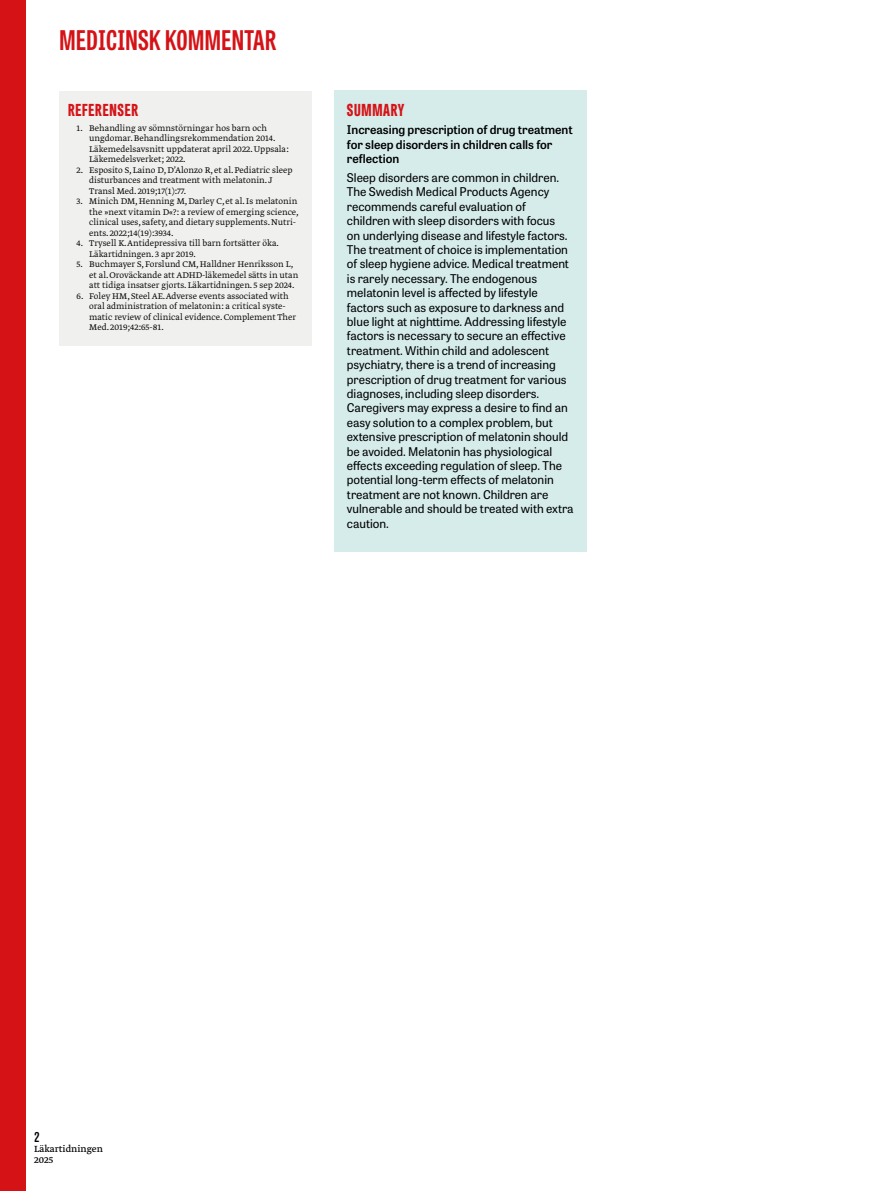
<style>
.page{position:relative;width:893px;height:1191px;background:#fff}
.page>*{position:absolute;margin:0;border:0;box-sizing:border-box;transform-origin:0 0}
.t1{font:700 27px "Tablet Gothic Compressed";letter-spacing:.02em;color:#d51317}
.t2{font:800 16.5px "Tablet Gothic Compressed";letter-spacing:.045em;color:#d51317}
.t3{font:600 13.5px "Tablet Gothic Condensed";color:#000}
.t4{font:12px/14.4px "Tablet Gothic";color:#000}
.t5{font:600 12px/14.4px "Tablet Gothic";color:#000}
.t6{font:10.5px/10.5px "Greta Text Pro";color:#000}
.t7{font:9.75px/10.5px "Greta Text Pro Light Min";color:#000}
</style>
<div class="page">
<div style="left:0;top:0;width:26px;height:1191px;background:#d51317"></div>
<div style="left:60px;top:91px;width:252px;height:254px;background:#f0f0ef"></div>
<div style="left:334px;top:91px;width:252px;height:461px;background:#d5eceb"></div>
<h1 class="t1" style="left:60px;top:22px;width:218px">MEDICINSK KOMMENTAR</h1>
<h2 class="t2" style="left:68px;top:98px;width:72px">REFERENSER</h2>
<p class="t7" style="left:89px;top:123px;width:201px;text-indent:-13px">1. Behandling av sömnstörningar hos barn och ungdomar. Behandlingsrekommendation 2014.<br>Läkemedelsavsnitt uppdaterat april 2022. Uppsala:<br>Läkemedelsverket; 2022.</p>
<p class="t7" style="left:89px;top:165px;width:205px;text-indent:-13px">2. Esposito S, Laino D, D’Alonzo R, et al. Pediatric sleep disturbances and treatment with melatonin. J<br>Transl Med. 2019;17(1):77.</p>
<p class="t7" style="left:89px;top:196px;width:211px;text-indent:-13px">3. Minich DM, Henning M, Darley C, et al. Is melatonin the »next vitamin D«?: a review of emerging science, clinical uses, safety, and dietary supplements. Nutri&shy;ents. 2022;14(19):3934.</p>
<p class="t7" style="left:89px;top:238px;width:191px;text-indent:-13px">4. Trysell K. Antidepressiva till barn fortsätter öka.<br>Läkartidningen. 3 apr 2019.</p>
<p class="t7" style="left:89px;top:259px;width:211px;text-indent:-13px">5. Buchmayer S, Forslund CM, Halldner Henriksson L, et al. Oroväckande att ADHD-läkemedel sätts in utan att tidiga insatser gjorts. Läkartidningen. 5 sep 2024.</p>
<p class="t7" style="left:89px;top:291px;width:208px;text-indent:-13px">6. Foley HM, Steel AE. Adverse events associated with oral administration of melatonin: a critical syste&shy;matic review of clinical evidence. Complement Ther Med. 2019;42:65-81.</p>
<h2 class="t2" style="left:347px;top:98px;width:59px">SUMMARY</h2>
<p class="t5" style="left:347px;top:122px;width:227px">Increasing prescription of drug treatment for sleep disorders in children calls for reflection</p>
<p class="t4" style="left:347px;top:170px;width:228px">Sleep disorders are common in children.<br>The Swedish Medical Products Agency recommends careful evaluation of<br>children with sleep disorders with focus<br>on underlying disease and lifestyle factors.<br>The treatment of choice is implementation of sleep hygiene advice. Medical treatment is rarely necessary. The endogenous melatonin level is affected by lifestyle factors such as exposure to darkness and blue light at nighttime. Addressing lifestyle factors is necessary to secure an effective treatment. Within child and adolescent psychiatry, there is a trend of increasing prescription of drug treatment for various diagnoses, including sleep disorders.<br>Caregivers may express a desire to find an easy solution to a complex problem, but extensive prescription of melatonin should be avoided. Melatonin has physiological effects exceeding regulation of sleep. The potential long-term effects of melatonin treatment are not known. Children are vulnerable and should be treated with extra caution.</p>
<p class="t3" style="left:34px;top:1127px;width:7px">2</p>
<p class="t6" style="left:34px;top:1144px;width:70px">Läkartidningen<br>2025</p>
</div>
